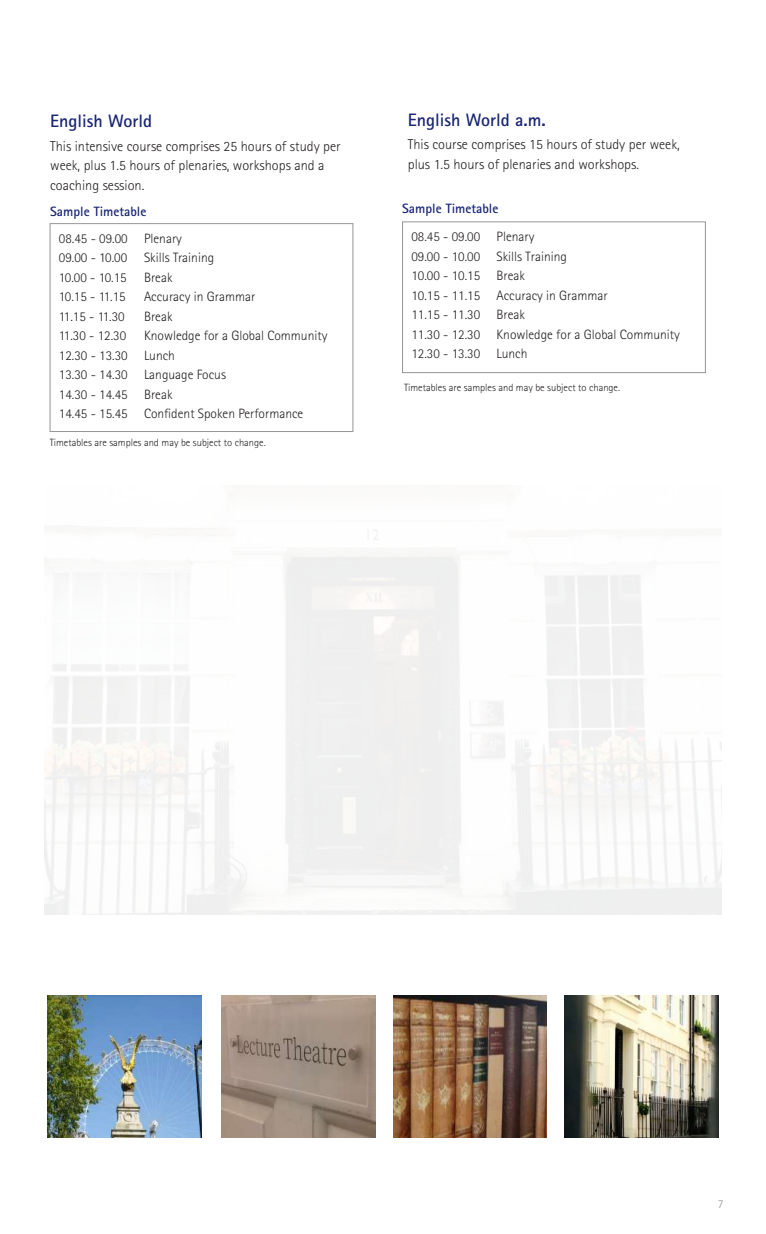
<style>
.page{position:relative;width:766px;height:1234px;background:#fff}
.page>*{position:absolute;margin:0;border:0;box-sizing:border-box;transform-origin:0 0}
.t1{font:700 18px "Rotis Sans Serif";color:#192575}
.t2{font:300 14.25px/19.5px "Rotis Sans Serif";color:#231f20}
.t3{font:300 13.5px/19.5px "Rotis Sans Serif";color:#231f20}
.t4{font:700 13.5px "Rotis Sans Serif";color:#192575}
.t5{font:300 12px "Rotis Sans Serif";color:#939598}
.t6{font:300 10.5px "Rotis Sans Serif";color:#231f20}
</style>
<div class="page">
<div style="left:50px;top:223px;width:303px;height:209px;border:1px solid #939598"></div>
<div style="left:402px;top:221px;width:303px;height:152px;border:1px solid #939598"></div>
<img style="left:48px;top:995px;width:153px;height:141px">
<img style="left:222px;top:995px;width:153px;height:141px">
<img style="left:393px;top:995px;width:153px;height:141px">
<img style="left:564px;top:995px;width:153px;height:141px">
<h1 class="t1" style="left:50px;top:109px;width:103px">English World</h1>
<p class="t2" style="left:50px;top:136px;width:292px">This intensive course comprises 25 hours of study per week, plus 1.5 hours of plenaries, workshops and a coaching session.</p>
<h1 class="t1" style="left:407px;top:108px;width:139px">English World a.m.</h1>
<p class="t2" style="left:407px;top:135px;width:273px">This course comprises 15 hours of study per week, plus 1.5 hours of plenaries and workshops.</p>
<p class="t4" style="left:50px;top:203px;width:98px">Sample Timetable</p>
<p class="t4" style="left:402px;top:200px;width:98px">Sample Timetable</p>
<p class="t3" style="left:59px;top:228px;width:157px">08.45 - 09.00 Plenary<br>09.00 - 10.00 Skills Training<br>10.00 - 10.15</p>
<p class="t3" style="left:144px;top:267px;width:30px">Break</p>
<p class="t3" style="left:59px;top:287px;width:68px">10.15 - 11.15</p>
<p class="t3" style="left:144px;top:287px;width:113px">Accuracy in Grammar</p>
<p class="t3" style="left:59px;top:306px;width:67px">11.15 - 11.30</p>
<p class="t3" style="left:144px;top:306px;width:30px">Break</p>
<p class="t3" style="left:59px;top:326px;width:69px">11.30 - 12.30</p>
<p class="t3" style="left:59px;top:326px;width:270px;text-indent:85px">Knowledge for a Global Community<br>12.30 - 13.30 Lunch<br>13.30 - 14.30 Language Focus<br>14.30 - 14.45 Break<br>14.45 - 15.45 Confident Spoken Performance</p>
<p class="t6" style="left:50px;top:436px;width:217px">Timetables are samples and may be subject to change.</p>
<p class="t3" style="left:411px;top:227px;width:270px">08.45 - 09.00 Plenary<br>09.00 - 10.00 Skills Training<br>10.00 - 10.15 Break<br>10.15 - 11.15 Accuracy in Grammar<br>11.15 - 11.30 Break<br>11.30 - 12.30 Knowledge for a Global Community<br>12.30 - 13.30 Lunch</p>
<p class="t6" style="left:404px;top:381px;width:217px">Timetables are samples and may be subject to change.</p>
<p class="t5" style="left:717px;top:1197px;width:7px">7</p>
</div>
